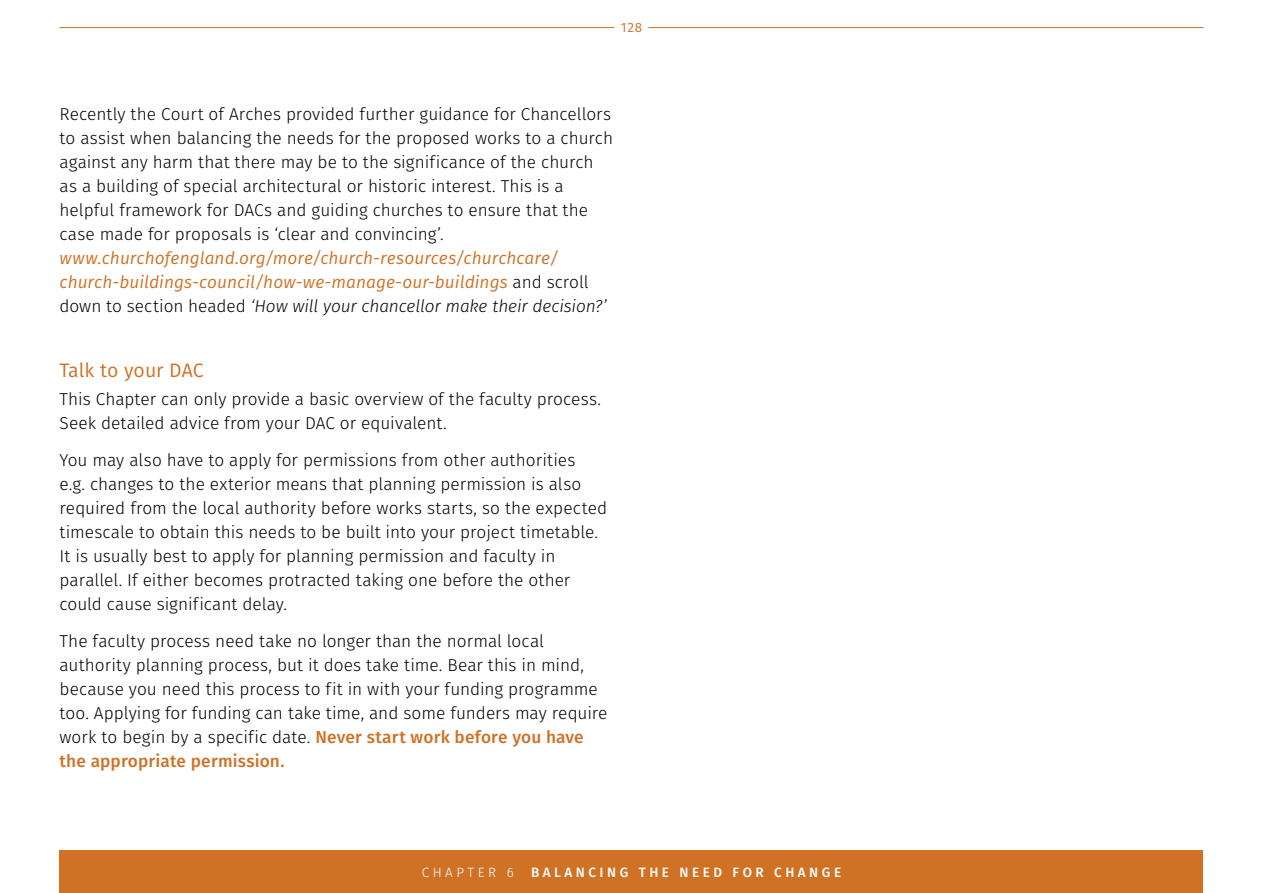
<style>
.page{position:relative;width:1263px;height:893px;background:#fff}
.page>*{position:absolute;margin:0;border:0;box-sizing:border-box;transform-origin:0 0}
.t1{font:19.5px "Fira Sans";letter-spacing:-.005em;color:#cf7226}
.t2{font:300 17.25px/24px "Fira Sans";color:#000}
.t3{font:italic 17.25px/24px "Fira Sans";letter-spacing:.005em;color:#cf7226}
.t4{font:500 13.5px "Fira Sans";letter-spacing:.26em;color:#fff}
.t5{font:300 13.5px "Fira Sans";letter-spacing:.26em;color:#fff}
.t6{font:13.5px "Fira Sans";color:#cf7226}
.s1{font-weight:300;font-style:normal;color:#000}
.s2{font-weight:300;color:#000}
.s3{font-weight:500;color:#cf7226}
</style>
<div class="page">
<hr style="left:60px;top:27px;width:554px;height:1px;background:#cf7226">
<hr style="left:648px;top:27px;width:555px;height:1px;background:#cf7226">
<div style="left:60px;top:850px;width:1143px;height:43px;background:#cf7226"></div>
<p class="t6" style="left:621px;top:17px;width:23px">128</p>
<p class="t2" style="left:60px;top:102px;width:555px">Recently the Court of Arches provided further guidance for Chancellors to assist when balancing the needs for the proposed works to a church against any harm that there may be to the significance of the church as a building of special architectural or historic interest. This is a helpful framework for DACs and guiding churches to ensure that the case made for proposals is ‘clear and convincing’.</p>
<p class="t3" style="left:60px;top:245px;width:549px">www.churchofengland.org/more/church-resources/churchcare/ church-buildings-council/how-we-manage-our-buildings <span class="s1">and scroll down to section headed</span> <span class="s2">‘How will your chancellor make their decision?’</span></p>
<p class="t1" style="left:60px;top:356px;width:146px">Talk to your DAC</p>
<p class="t2" style="left:60px;top:387px;width:543px">This Chapter can only provide a basic overview of the faculty process.<br>Seek detailed advice from your DAC or equivalent.</p>
<p class="t2" style="left:60px;top:448px;width:549px">You may also have to apply for permissions from other authorities<br>e.g. changes to the exterior means that planning permission is also required from the local authority before works starts, so the expected timescale to obtain this needs to be built into your project timetable.<br>It is usually best to apply for planning permission and faculty in parallel. If either becomes protracted taking one before the other could cause significant delay.</p>
<p class="t2" style="left:60px;top:628px;width:549px">The faculty process need take no longer than the normal local authority planning process, but it does take time. Bear this in mind, because you need this process to fit in with your funding programme too. Applying for funding can take time, and some funders may require work to begin by a specific date. <span class="s3">Never start work before you have the appropriate permission.</span></p>
<p class="t5" style="left:422px;top:862px;width:94px">CHAPTER 6</p>
<p class="t4" style="left:531px;top:861px;width:311px">BALANCING THE NEED FOR CHANGE</p>
</div>
